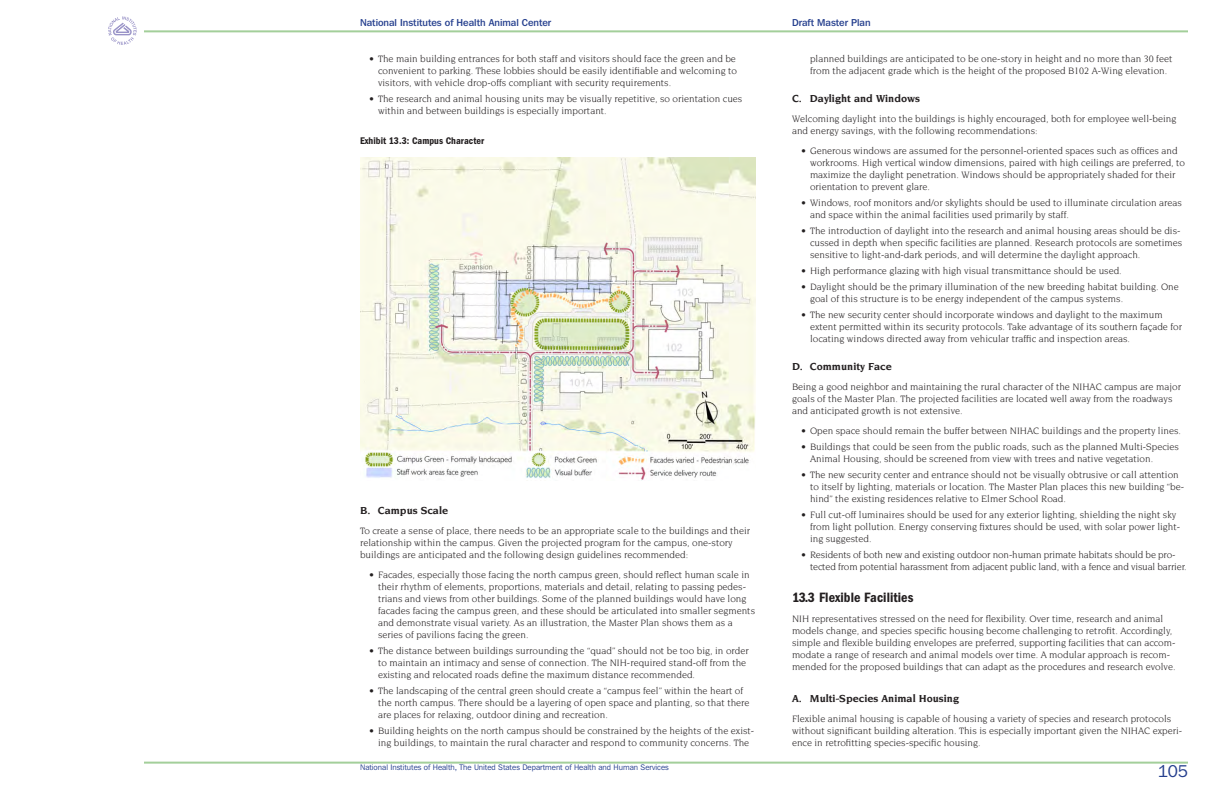
<style>
.page{position:relative;width:1224px;height:792px;background:#fff}
.page>*{position:absolute;margin:0;border:0;box-sizing:border-box;transform-origin:0 0}
.t1{font:17px "Franklin Gothic IT Cby BT";color:#253f8e}
._2-subhead_A{font:600 condensed 14px "Franklin Gothic";letter-spacing:.005em;color:#231f20}
._3-subhead_B{font:700 11px "Novarese";color:#231f20}
._0b-bullet{font:10px/12px "Novarese";color:#231f20}
._0a-default_body_tex{font:10px/12px "Novarese";color:#231f20}
._0b-bullet__para_spa{font:10px/12px "Novarese";letter-spacing:-.015em;color:#231f20}
.t2{font:500 10px "Franklin Gothic IT Cby BT";color:#253f8e}
.exhibit_title{font:600 condensed 10px "Franklin Gothic";letter-spacing:.005em;color:#231f20}
.t3{font:8px "Franklin Gothic IT Cby BT";color:#253f8e}
</style>
<div class="page">
<hr style="left:144px;top:30px;width:1044px;height:2px;background:#a3cf9a">
<hr style="left:144px;top:762px;width:1044px;height:2px;background:#a3cf9a">
<svg style="left:108px;top:16px;width:29px;height:29px"></svg>
<img style="left:360px;top:157px;width:396px;height:323px">
<p class="t2" style="left:360px;top:16px;width:193px">National Institutes of Health Animal Center</p>
<p class="t2" style="left:792px;top:16px;width:80px">Draft Master Plan</p>
<p class="_0b-bullet" style="left:378px;top:53px;width:361px;text-align:justify;text-indent:-9px">• The main building entrances for both staff and visitors should face the green and be convenient to parking. These lobbies should be easily identifiable and welcoming to visitors, with vehicle drop-offs compliant with security requirements.</p>
<p class="_0b-bullet__para_spa" style="left:378px;top:93px;width:366px;text-indent:-9px">• The research and animal housing units may be visually repetitive, so orientation cues within and between buildings is especially important.</p>
<p class="exhibit_title" style="left:360px;top:135px;width:126px">Exhibit 13.3: Campus Character</p>
<p class="_3-subhead_B" style="left:360px;top:504px;width:90px">B. Campus Scale</p>
<p class="_0a-default_body_tex" style="left:360px;top:525px;width:392px">To create a sense of place, there needs to be an appropriate scale to the buildings and their relationship within the campus. Given the projected program for the campus, one-story buildings are anticipated and the following design guidelines recommended:</p>
<p class="_0b-bullet" style="left:378px;top:569px;width:379px;text-indent:-9px">• Facades, especially those facing the north campus green, should reflect human scale in their rhythm of elements, proportions, materials and detail, relating to passing pedes&shy;trians and views from other buildings. Some of the planned buildings would have long facades facing the campus green, and these should be articulated into smaller segments and demonstrate visual variety. As an illustration, the Master Plan shows them as a series of pavilions facing the green.</p>
<p class="_0b-bullet" style="left:378px;top:645px;width:372px;text-indent:-9px">• The distance between buildings surrounding the “quad” should not be too big, in order to maintain an intimacy and sense of connection. The NIH-required stand-off from the existing and relocated roads define the maximum distance recommended.</p>
<p class="_0b-bullet" style="left:378px;top:685px;width:373px;text-indent:-9px">• The landscaping of the central green should create a “campus feel” within the heart of the north campus. There should be a layering of open space and planting, so that there are places for relaxing, outdoor dining and recreation.</p>
<p class="_0b-bullet" style="left:369px;top:725px;width:387px;text-align:center">• Building heights on the north campus should be constrained by the heights of the exist&shy;ing buildings, to maintain the rural character and respond to community concerns. The</p>
<p class="_0b-bullet" style="left:810px;top:53px;width:364px">planned buildings are anticipated to be one-story in height and no more than 30 feet from the adjacent grade which is the height of the proposed B102 A-Wing elevation.</p>
<p class="_3-subhead_B" style="left:792px;top:92px;width:130px">C. Daylight and Windows</p>
<p class="_0a-default_body_tex" style="left:792px;top:113px;width:386px">Welcoming daylight into the buildings is highly encouraged, both for employee well-being and energy savings, with the following recommendations:</p>
<p class="_0b-bullet" style="left:810px;top:145px;width:377px;text-indent:-9px">• Generous windows are assumed for the personnel-oriented spaces such as offices and workrooms. High vertical window dimensions, paired with high ceilings are preferred, to maximize the daylight penetration. Windows should be appropriately shaded for their orientation to prevent glare.</p>
<p class="_0b-bullet" style="left:810px;top:197px;width:373px;text-indent:-9px">• Windows, roof monitors and/or skylights should be used to illuminate circulation areas and space within the animal facilities used primarily by staff.</p>
<p class="_0b-bullet" style="left:810px;top:225px;width:374px;text-indent:-9px">• The introduction of daylight into the research and animal housing areas should be dis&shy;cussed in depth when specific facilities are planned. Research protocols are sometimes sensitive to light-and-dark periods, and will determine the daylight approach.</p>
<p class="_0b-bullet" style="left:801px;top:265px;width:322px">• High performance glazing with high visual transmittance should be used.</p>
<p class="_0b-bullet" style="left:810px;top:281px;width:370px;text-indent:-9px">• Daylight should be the primary illumination of the new breeding habitat building. One goal of this structure is to be energy independent of the campus systems.</p>
<p class="_0b-bullet" style="left:810px;top:309px;width:374px;text-indent:-9px">• The new security center should incorporate windows and daylight to the maximum extent permitted within its security protocols. Take advantage of its southern façade for locating windows directed away from vehicular traffic and inspection areas.</p>
<p class="_3-subhead_B" style="left:792px;top:360px;width:101px">D. Community Face</p>
<p class="_0a-default_body_tex" style="left:792px;top:381px;width:391px">Being a good neighbor and maintaining the rural character of the NIHAC campus are major goals of the Master Plan. The projected facilities are located well away from the roadways and anticipated growth is not extensive.</p>
<p class="_0b-bullet" style="left:801px;top:425px;width:382px">• Open space should remain the buffer between NIHAC buildings and the property lines.</p>
<p class="_0b-bullet" style="left:810px;top:441px;width:371px;text-indent:-9px">• Buildings that could be seen from the public roads, such as the planned Multi-Species<br>Animal Housing, should be screened from view with trees and native vegetation.</p>
<p class="_0b-bullet" style="left:810px;top:469px;width:376px;text-indent:-9px">• The new security center and entrance should not be visually obtrusive or call attention to itself by lighting, materials or location. The Master Plan places this new building “be&shy;hind” the existing residences relative to Elmer School Road.</p>
<p class="_0b-bullet" style="left:810px;top:509px;width:372px;text-indent:-9px">• Full cut-off luminaires should be used for any exterior lighting, shielding the night sky from light pollution. Energy conserving fixtures should be used, with solar power light&shy;ing suggested.</p>
<p class="_0b-bullet__para_spa" style="left:810px;top:549px;width:378px;text-indent:-9px">• Residents of both new and existing outdoor non-human primate habitats should be pro&shy;tected from potential harassment from adjacent public land, with a fence and visual barrier.</p>
<p class="_2-subhead_A" style="left:792px;top:589px;width:123px">13.3 Flexible Facilities</p>
<p class="_0a-default_body_tex" style="left:792px;top:613px;width:385px">NIH representatives stressed on the need for flexibility. Over time, research and animal models change, and species specific housing become challenging to retrofit. Accordingly, simple and flexible building envelopes are preferred, supporting facilities that can accom&shy;modate a range of research and animal models over time. A modular approach is recom&shy;mended for the proposed buildings that can adapt as the procedures and research evolve.</p>
<p class="_3-subhead_B" style="left:792px;top:692px;width:169px">A. Multi-Species Animal Housing</p>
<p class="_0a-default_body_tex" style="left:792px;top:713px;width:392px">Flexible animal housing is capable of housing a variety of species and research protocols without significant building alteration. This is especially important given the NIHAC experi&shy;ence in retrofitting species-specific housing.</p>
<p class="t3" style="left:360px;top:763px;width:310px">National Institutes of Health, The United States Department of Health and Human Services</p>
<h1 class="t1" style="left:1158px;top:761px;width:32px">105</h1>
</div>
